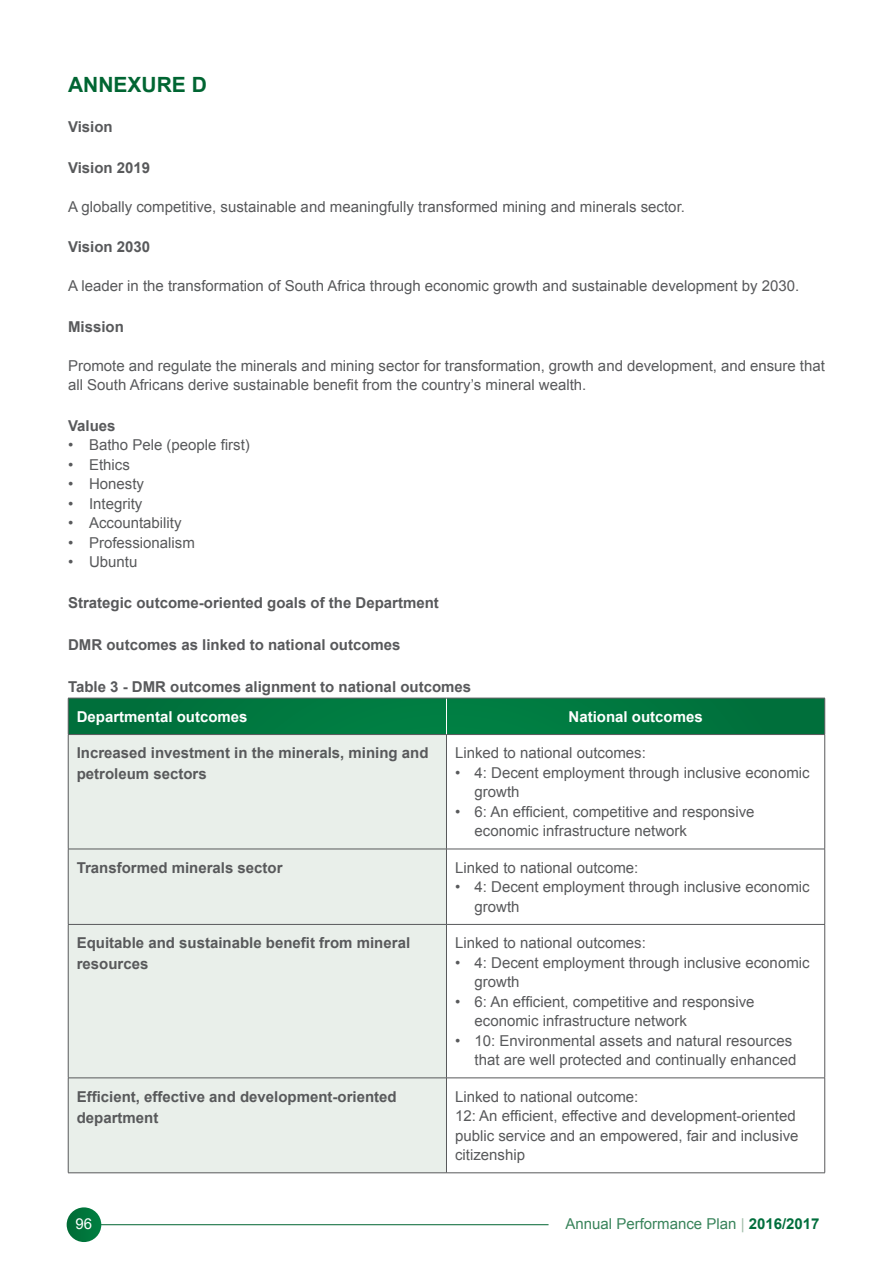
<style>
.page{position:relative;width:893px;height:1263px;background:#fff}
.page>*{position:absolute;margin:0;border:0;box-sizing:border-box;transform-origin:0 0}
.t1{font:700 21px "Arial";color:#006532}
.t2{font:15px/19.5px "Arial";color:#58595b}
.t3{font:700 15px/21px "Arial";color:#58595b}
.t4{font:700 15px "Arial";color:#fff}
.t5{font:15px "Arial";color:#39845b}
.t6{font:15px "Arial";color:#fff}
.s1{color:#a1bda9}
.s2{font-weight:700;color:#006e3c}
</style>
<div class="page">
<hr style="left:96px;top:1224px;width:453px;height:1px;background:#006532">
<div style="left:67px;top:1207px;width:34px;height:35px;background:#00753c;border-radius:50%"></div>
<svg style="left:69px;top:699px;width:755px;height:35px;background:#00773f"></svg>
<div style="left:69px;top:735px;width:377px;height:437px;background:#e9efea"></div>
<svg style="left:447px;top:848px;width:377px;height:231px"></svg>
<hr style="left:446px;top:849px;width:379px;height:1px;background:#58595b">
<hr style="left:446px;top:924px;width:379px;height:1px;background:#58595b">
<hr style="left:446px;top:1077px;width:379px;height:1px;background:#58595b">
<hr style="left:446px;top:1172px;width:379px;height:1px;background:#58595b">
<hr style="left:68px;top:735px;width:1px;height:114px;background:#58595b">
<hr style="left:446px;top:735px;width:1px;height:114px;background:#58595b">
<hr style="left:824px;top:735px;width:1px;height:114px;background:#58595b">
<hr style="left:68px;top:849px;width:1px;height:75px;background:#58595b">
<hr style="left:446px;top:849px;width:1px;height:75px;background:#58595b">
<hr style="left:824px;top:849px;width:1px;height:75px;background:#58595b">
<hr style="left:68px;top:924px;width:1px;height:154px;background:#58595b">
<hr style="left:446px;top:924px;width:1px;height:154px;background:#58595b">
<hr style="left:824px;top:924px;width:1px;height:154px;background:#58595b">
<hr style="left:68px;top:1078px;width:1px;height:94px;background:#58595b">
<hr style="left:446px;top:1078px;width:1px;height:94px;background:#58595b">
<hr style="left:824px;top:1078px;width:1px;height:94px;background:#58595b">
<hr style="left:68px;top:849px;width:378px;height:1px;background:#58595b">
<hr style="left:68px;top:924px;width:378px;height:1px;background:#58595b">
<hr style="left:68px;top:1077px;width:378px;height:1px;background:#58595b">
<hr style="left:68px;top:1172px;width:378px;height:1px;background:#58595b">
<hr style="left:446px;top:698px;width:1px;height:36px;background:#fff">
<hr style="left:68px;top:698px;width:378px;height:1px;background:#58595b">
<hr style="left:68px;top:698px;width:1px;height:36px;background:#58595b">
<hr style="left:446px;top:698px;width:379px;height:1px;background:#58595b">
<hr style="left:824px;top:698px;width:1px;height:36px;background:#58595b">
<hr style="left:68px;top:734px;width:378px;height:1px;background:#58595b">
<hr style="left:446px;top:734px;width:379px;height:1px;background:#58595b">
<h1 class="t1" style="left:68px;top:70px;width:140px">ANNEXURE D</h1>
<p class="t3" style="left:68px;top:117px;width:46px">Vision</p>
<p class="t3" style="left:68px;top:158px;width:84px">Vision 2019</p>
<p class="t2" style="left:68px;top:197px;width:618px">A globally competitive, sustainable and meaningfully transformed mining and minerals sector.</p>
<p class="t3" style="left:68px;top:237px;width:84px">Vision 2030</p>
<p class="t2" style="left:68px;top:276px;width:733px">A leader in the transformation of South Africa through economic growth and sustainable development by 2030.</p>
<p class="t3" style="left:68px;top:317px;width:57px">Mission</p>
<p class="t2" style="left:68px;top:356px;width:758px">Promote and regulate the minerals and mining sector for transformation, growth and development, and ensure that all South Africans derive sustainable benefit from the country’s mineral wealth.</p>
<p class="t3" style="left:68px;top:416px;width:49px">Values</p>
<p class="t2" style="left:68px;top:435px;width:183px">• Batho Pele (people first)</p>
<p class="t2" style="left:68px;top:455px;width:63px">• Ethics</p>
<p class="t2" style="left:68px;top:474px;width:78px">• Honesty</p>
<p class="t2" style="left:68px;top:494px;width:76px">• Integrity</p>
<p class="t2" style="left:68px;top:513px;width:115px">• Accountability</p>
<p class="t2" style="left:68px;top:533px;width:128px">• Professionalism</p>
<p class="t2" style="left:68px;top:552px;width:71px">• U buntu</p>
<p class="t3" style="left:68px;top:593px;width:372px">Strategic outcome-oriented goals of the Department</p>
<p class="t3" style="left:68px;top:635px;width:334px">DMR outcomes as linked to national outcomes</p>
<p class="t3" style="left:68px;top:677px;width:405px">Table 3 - DMR outcomes alignment to national outcomes</p>
<p class="t4" style="left:77px;top:706px;width:172px">Departmental outcomes</p>
<p class="t4" style="left:568px;top:706px;width:136px">National outcomes</p>
<p class="t3" style="left:77px;top:743px;width:353px">Increased investment in the minerals, mining and petroleum sectors</p>
<p class="t2" style="left:455px;top:743px;width:192px">Linked to national outcomes:</p>
<p class="t2" style="left:474px;top:763px;width:337px;text-indent:-19px">• 4: Decent employment through inclusive economic growth</p>
<p class="t2" style="left:474px;top:802px;width:282px;text-indent:-19px">• 6: An efficient, competitive and responsive economic infrastructure network</p>
<p class="t3" style="left:77px;top:857px;width:207px">Transformed minerals sector</p>
<p class="t2" style="left:455px;top:858px;width:185px">Linked to national outcome:</p>
<p class="t2" style="left:474px;top:877px;width:337px;text-indent:-20px">• 4: Decent employment through inclusive economic growth</p>
<p class="t3" style="left:77px;top:933px;width:335px">Equitable and sustainable benefit from mineral resources</p>
<p class="t2" style="left:455px;top:933px;width:192px">Linked to national outcomes:</p>
<p class="t2" style="left:474px;top:953px;width:337px;text-indent:-20px">• 4: Decent employment through inclusive economic growth</p>
<p class="t2" style="left:474px;top:992px;width:282px;text-indent:-20px">• 6: An efficient, competitive and responsive economic infrastructure network</p>
<p class="t2" style="left:455px;top:1031px;width:343px;text-align:right">• 10: Environmental assets and natural resources that are well protected and continually enhanced</p>
<p class="t3" style="left:77px;top:1086px;width:322px">Efficient, effective and development-oriented department</p>
<p class="t2" style="left:455px;top:1087px;width:345px">Linked to national outcome:<br>12: An efficient, effective and development-oriented public service and an empowered, fair and inclusive citizenship</p>
<p class="t6" style="left:75px;top:1213px;width:18px">96</p>
<p class="t5" style="left:566px;top:1213px;width:256px">Annual Performance Plan <span class="s1">|</span> <span class="s2">2016/2017</span></p>
</div>
